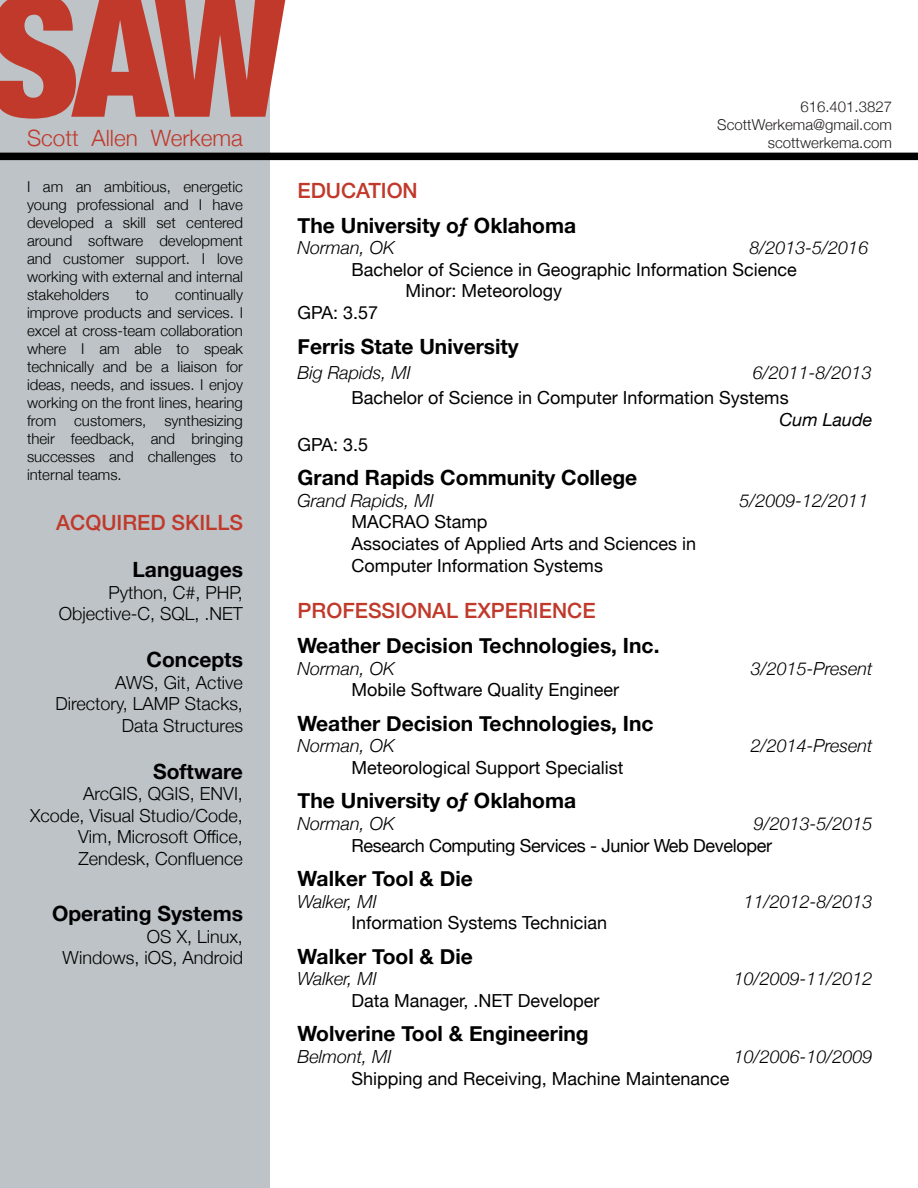
<style>
.page{position:relative;width:918px;height:1188px;background:#fff}
.page>*{position:absolute;margin:0;border:0;box-sizing:border-box;transform-origin:0 0}
.t1{font:900 condensed 169.5px "Helvetica Neue";color:#c0392b}
.t2{font:300 22.5px "Helvetica Neue";color:#c0392b}
.t3{font:700 21px "Helvetica Neue";color:#000}
.t4{font:500 21px "Helvetica Neue";color:#c0392b}
.t5{font:18px "Helvetica Neue";color:#000}
.t6{font:italic 300 18px "Helvetica Neue";color:#000}
.t7{font:300 18px/21.6px "Helvetica Neue";color:#000;text-align:right}
.t8{font:18px "Helvetica Neue";letter-spacing:-.02em;color:#000}
.t9{font:italic 18px "Helvetica Neue";color:#000}
.t10{font:300 15px/18px "Helvetica Neue";color:#000;text-align:justify}
.t11{font:300 15px "Helvetica Neue";color:#231f20}
</style>
<div class="page">
<div style="left:0;top:0;width:270px;height:1188px;background:#bdc3c7"></div>
<div style="left:0;top:153px;width:918px;height:7px;background:#000"></div>
<p class="t1" style="left:-11px;top:-83px;width:299px">SAW</p>
<p class="t2" style="left:27px;top:120px;width:217px">Scott Allen Werkema</p>
<p class="t11" style="left:800px;top:94px;width:93px">616.401.3827</p>
<p class="t11" style="left:717px;top:112px;width:176px">ScottWerkema@gmail.com</p>
<p class="t11" style="left:768px;top:130px;width:126px">scottwerkema.com</p>
<p class="t10" style="left:27px;top:177px;width:218px">I am an ambitious, energetic young professional and I have developed a skill set centered around software development and customer support. I love working with external and internal stakeholders</p>
<p class="t10" style="left:27px;top:285px;width:218px;text-indent:148px">continually improve products and services. I excel at cross-team collaboration where I am able to speak technically and be a liaison for ideas, needs, and issues. I enjoy working on the front lines, hearing from customers, synthesizing their feedback, and bringing successes and challenges to internal teams.</p>
<p class="t10" style="left:136px;top:285px;width:14px">to</p>
<p class="t4" style="left:56px;top:506px;width:188px">ACQUIRED SKILLS</p>
<p class="t3" style="left:133px;top:553px;width:112px">Languages</p>
<p class="t7" style="left:59px;top:580px;width:186px">Python, C#, PHP,<br>Objective-C, SQL, .NET</p>
<p class="t3" style="left:147px;top:643px;width:98px">Concepts</p>
<p class="t7" style="left:55px;top:670px;width:189px">AWS, Git, Active<br>Directory, LAMP Stacks,<br>Data Structures</p>
<p class="t3" style="left:153px;top:755px;width:91px">Software</p>
<p class="t7" style="left:30px;top:782px;width:214px">ArcGIS, QGIS, ENVI,<br>Xcode, Visual Studio/Code,<br>Vim, Microsoft Office,<br>Zendesk, Confluence</p>
<p class="t3" style="left:52px;top:897px;width:192px">Operating Systems</p>
<p class="t7" style="left:63px;top:924px;width:182px">OS X, Linux,<br>Windows, iOS, Android</p>
<p class="t4" style="left:298px;top:174px;width:122px">EDUCATION</p>
<p class="t3" style="left:298px;top:209px;width:280px">The University oƒ Oklahoma</p>
<p class="t6" style="left:298px;top:234px;width:99px">Norman, OK</p>
<p class="t6" style="left:750px;top:234px;width:120px">8/2013-5/2016</p>
<p class="t5" style="left:352px;top:257px;width:447px">Bachelor of Science in Geographic Information Science</p>
<p class="t5" style="left:406px;top:278px;width:158px">Minor: Meteorology</p>
<p class="t5" style="left:298px;top:300px;width:82px">GPA: 3.57</p>
<p class="t3" style="left:298px;top:330px;width:223px">Ferris State University</p>
<p class="t6" style="left:298px;top:358px;width:115px">Big Rapids, MI</p>
<p class="t6" style="left:753px;top:358px;width:120px">6/2011-8/2013</p>
<p class="t5" style="left:352px;top:385px;width:439px">Bachelor of Science in Computer Information Systems</p>
<p class="t9" style="left:780px;top:406px;width:95px">Cum Laude</p>
<p class="t5" style="left:298px;top:431px;width:72px">GPA: 3.5</p>
<p class="t3" style="left:298px;top:461px;width:341px">Grand Rapids Community College</p>
<p class="t6" style="left:298px;top:486px;width:138px">Grand Rapids, MI</p>
<p class="t6" style="left:740px;top:486px;width:130px">5/2009-12/2011</p>
<p class="t5" style="left:352px;top:509px;width:138px">MACRAO Stamp</p>
<p class="t5" style="left:352px;top:531px;width:346px">Associates of Applied Arts and Sciences in</p>
<p class="t5" style="left:352px;top:552px;width:253px">Computer Information Systems</p>
<p class="t4" style="left:298px;top:594px;width:299px">PROFESSIONAL EXPERIENCE</p>
<p class="t3" style="left:298px;top:629px;width:363px">Weather Decision Technologies, Inc.</p>
<p class="t6" style="left:298px;top:654px;width:99px">Norman, OK</p>
<p class="t6" style="left:751px;top:654px;width:123px">3/2015-Present</p>
<p class="t5" style="left:352px;top:677px;width:269px">Mobile Software Quality Engineer</p>
<p class="t3" style="left:298px;top:707px;width:358px">Weather Decision Technologies, Inc</p>
<p class="t6" style="left:298px;top:732px;width:99px">Norman, OK</p>
<p class="t6" style="left:751px;top:732px;width:123px">2/2014-Present</p>
<p class="t5" style="left:352px;top:755px;width:274px">Meteorological Support Specialist</p>
<p class="t3" style="left:298px;top:784px;width:280px">The University oƒ Oklahoma</p>
<p class="t6" style="left:298px;top:809px;width:99px">Norman, OK</p>
<p class="t6" style="left:754px;top:809px;width:120px">9/2013-5/2015</p>
<p class="t8" style="left:352px;top:832px;width:422px">Research Computing Services - Junior Web Developer</p>
<p class="t3" style="left:298px;top:862px;width:177px">Walker Tool &amp; Die</p>
<p class="t6" style="left:298px;top:887px;width:81px">Walker, MI</p>
<p class="t6" style="left:744px;top:887px;width:130px">11/2012-8/2013</p>
<p class="t5" style="left:352px;top:910px;width:257px">Information Systems Technician</p>
<p class="t3" style="left:298px;top:940px;width:177px">Walker Tool &amp; Die</p>
<p class="t6" style="left:298px;top:965px;width:81px">Walker, MI</p>
<p class="t6" style="left:734px;top:965px;width:140px">10/2009-11/2012</p>
<p class="t5" style="left:352px;top:988px;width:250px">Data Manager, .NET Developer</p>
<p class="t3" style="left:298px;top:1018px;width:293px">Wolverine Tool &amp; Engineering</p>
<p class="t6" style="left:298px;top:1042px;width:96px">Belmont, MI</p>
<p class="t6" style="left:734px;top:1042px;width:140px">10/2006-10/2009</p>
<p class="t5" style="left:352px;top:1065px;width:379px">Shipping and Receiving, Machine Maintenance</p>
</div>
